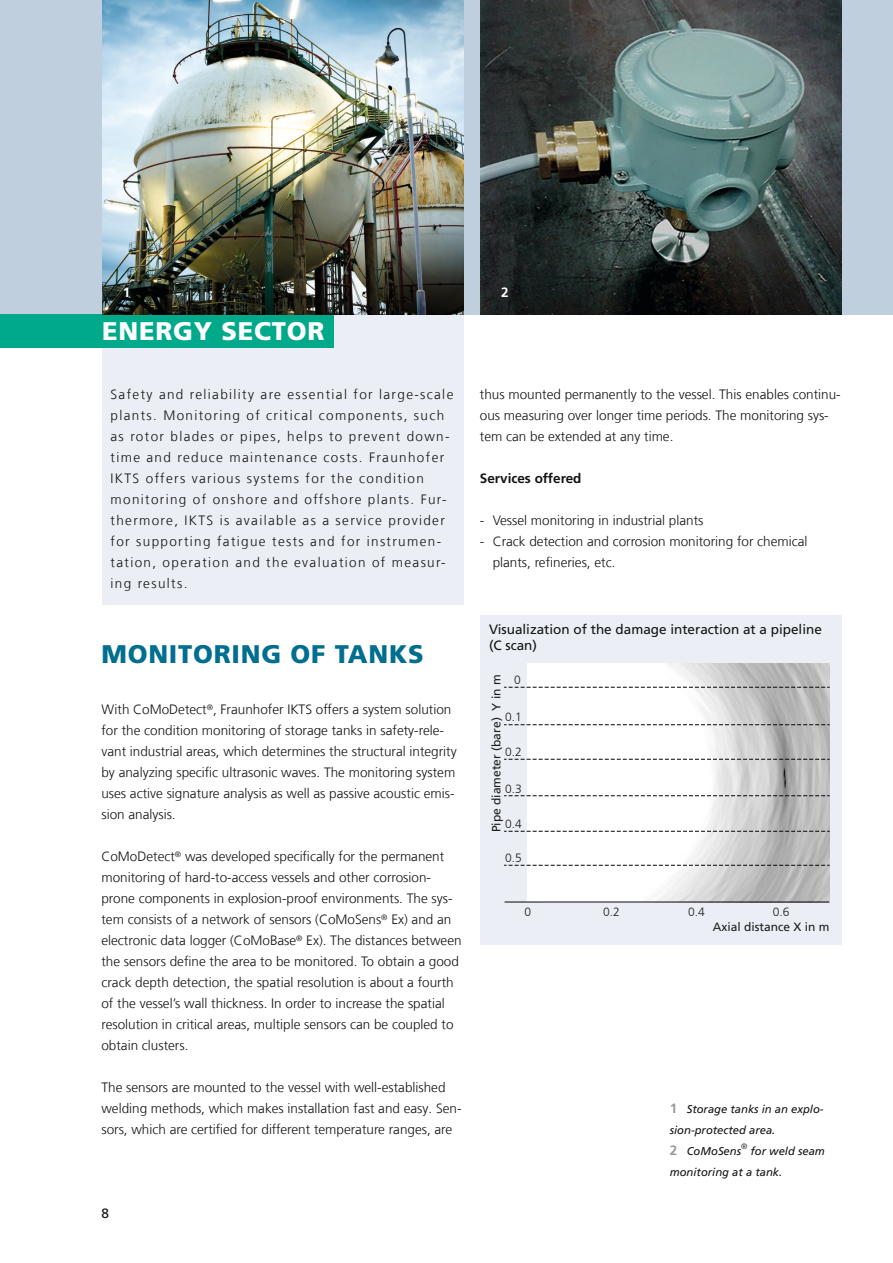
<style>
.page{position:relative;width:893px;height:1263px;background:#fff}
.page>*{position:absolute;margin:0;border:0;box-sizing:border-box;transform-origin:0 0}
._04_Standardüberschr{font:900 25.5px "Frutiger LT Com";letter-spacing:.03em;color:#006e8f}
._04_Standardüberschr-2{font:900 25.5px "Frutiger LT Com";letter-spacing:.03em;color:#fff}
._07_Fließtext{font:300 13.5px/21px "Frutiger LT Com";color:#131413}
._05_Einleitungstext{font:300 13.5px/21px "Frutiger LT Com";letter-spacing:.1em;color:#131413}
._14_Diagramm-_Tabell{font:13.5px/16.2px "Frutiger LT Com";color:#131413}
._12_Zwischenüberschr{font:700 13.5px "Frutiger LT Com";color:#131413}
.t1{font:700 13.5px "Frutiger LT Com";color:#fff}
.t2{font:12px "Frutiger LT Com";color:#1d1d1b}
.t3{font:300 12px "Frutiger LT Com";color:#1d1d1b}
._06_Marginalie_Bildu{font:italic 11.25px/21px "Frutiger LT Com";color:#131413}
._06_Marginalie_Bildu-2{font:300 7.8px "Frutiger LT Com";color:#131413}
.s1{font-weight:700;font-style:normal;font-size:13.5px;color:#999}
</style>
<div class="page">
<div style="left:480px;top:615px;width:362px;height:330px;background:#ebeff5"></div>
<div style="left:527px;top:663px;width:35px;height:238px;background:#fff"></div>
<img style="left:542px;top:663px;width:287px;height:239px">
<hr style="left:505px;top:902px;width:324px;height:1px;background:#040507">
<svg style="left:505px;top:865px;width:324px;height:1px"></svg>
<svg style="left:505px;top:831px;width:324px;height:1px"></svg>
<svg style="left:505px;top:795px;width:324px;height:1px"></svg>
<svg style="left:505px;top:759px;width:324px;height:1px"></svg>
<svg style="left:505px;top:724px;width:324px;height:1px"></svg>
<svg style="left:505px;top:687px;width:324px;height:1px"></svg>
<div style="left:0;top:0;width:893px;height:315px;background:#bfcfde"></div>
<div style="left:102px;top:315px;width:361px;height:290px;background:#ebeff5"></div>
<div style="left:0;top:315px;width:333px;height:33px;background:#00a98a"></div>
<img style="left:102px;top:0;width:361px;height:315px">
<img style="left:480px;top:0;width:362px;height:315px">
<p class="t1" style="left:120px;top:280px;width:9px">1</p>
<p class="t1" style="left:123px;top:284px;width:9px">1</p>
<p class="t1" style="left:501px;top:284px;width:9px">2</p>
<p class="_04_Standardüberschr-2" style="left:102px;top:316px;width:224px">ENERGY SECTOR</p>
<p class="_05_Einleitungstext" style="left:111px;top:384px;width:344px">Safety and reliability are essential for large-scale plants. Monitoring of critical components, such as rotor blades or pipes, helps to prevent down&shy;time and reduce maintenance costs. Fraunhofer IKTS offers various systems for the condition monitoring of onshore and offshore plants. Fur&shy;thermore, IKTS is available as a service provider for supporting fatigue tests and for instrumen&shy;tation, operation and the evaluation of measur&shy;ing results.</p>
<p class="_04_Standardüberschr" style="left:101px;top:639px;width:324px">MONITORING OF TANKS</p>
<p class="_07_Fließtext" style="left:101px;top:699px;width:357px">With CoMoDetect<sup>®</sup>, Fraunhofer IKTS offers a system solution for the condition monitoring of storage tanks in safety-rele&shy;vant industrial areas, which determines the structural integrity by analyzing specific ultrasonic waves. The monitoring system uses active signature analysis as well as passive acoustic emis&shy;sion analysis.</p>
<p class="_07_Fließtext" style="left:101px;top:846px;width:362px">CoMoDetect<sup>®</sup> was developed specifically for the permanent monitoring of hard-to-access vessels and other corrosion&shy;prone components in explosion-proof environments. The sys&shy;tem consists of a network of sensors (CoMoSens<sup>®</sup> Ex) and an electronic data logger (CoMoBase<sup>®</sup> Ex). The distances between the sensors define the area to be monitored. To obtain a good crack depth detection, the spatial resolution is about a fourth of the vessel’s wall thickness. In order to increase the spatial resolution in critical areas, multiple sensors can be coupled to obtain clusters.</p>
<p class="_07_Fließtext" style="left:101px;top:1077px;width:362px">The sensors are mounted to the vessel with well-established welding methods, which makes installation fast and easy. Sen&shy;sors, which are certified for different temperature ranges, are</p>
<p class="_14_Diagramm-_Tabell" style="left:101px;top:1205px;width:9px">8</p>
<p class="_07_Fließtext" style="left:480px;top:384px;width:362px">thus mounted permanently to the vessel. This enables continu&shy;ous measuring over longer time periods. The monitoring sys&shy;tem can be extended at any time.</p>
<p class="_12_Zwischenüberschr" style="left:480px;top:470px;width:103px">Services offered</p>
<p class="_07_Fließtext" style="left:480px;top:510px;width:225px">- Vessel monitoring in industrial plants</p>
<p class="_07_Fließtext" style="left:493px;top:531px;width:316px;text-indent:-13px">- Crack detection and corrosion monitoring for chemical plants, refineries, etc.</p>
<p class="_14_Diagramm-_Tabell" style="left:489px;top:621px;width:334px">Visualization of the damage interaction at a pipeline (C scan)</p>
<p class="t3" style="left:514px;top:673px;width:8px">0</p>
<p class="t2" style="left:489px;top:832px;width:159px;rotate:-90deg">Pipe diameter (bare) Y in m</p>
<p class="t3" style="left:505px;top:710px;width:18px">0.1</p>
<p class="t3" style="left:505px;top:745px;width:18px">0.2</p>
<p class="t3" style="left:505px;top:781px;width:18px">0.3</p>
<p class="t3" style="left:505px;top:817px;width:18px">0.4</p>
<p class="t3" style="left:505px;top:851px;width:18px">0.5</p>
<p class="t3" style="left:524px;top:905px;width:8px">0</p>
<p class="t3" style="left:603px;top:905px;width:18px">0.2</p>
<p class="t3" style="left:688px;top:905px;width:18px">0.4</p>
<p class="t3" style="left:773px;top:905px;width:18px">0.6</p>
<p class="t2" style="left:713px;top:920px;width:118px">Axial distance X in m</p>
<p class="_06_Marginalie_Bildu" style="left:670px;top:1099px;width:155px"><span class="s1">1</span> Storage tanks in an explo&shy;sion-protected area.</p>
<p class="_06_Marginalie_Bildu" style="left:670px;top:1141px;width:73px"><span class="s1">2</span> CoMoSens</p>
<p class="_06_Marginalie_Bildu-2" style="left:741px;top:1142px;width:8px">®</p>
<p class="_06_Marginalie_Bildu" style="left:670px;top:1141px;width:157px;text-indent:81px">for weld seam monitoring at a tank.</p>
</div>
